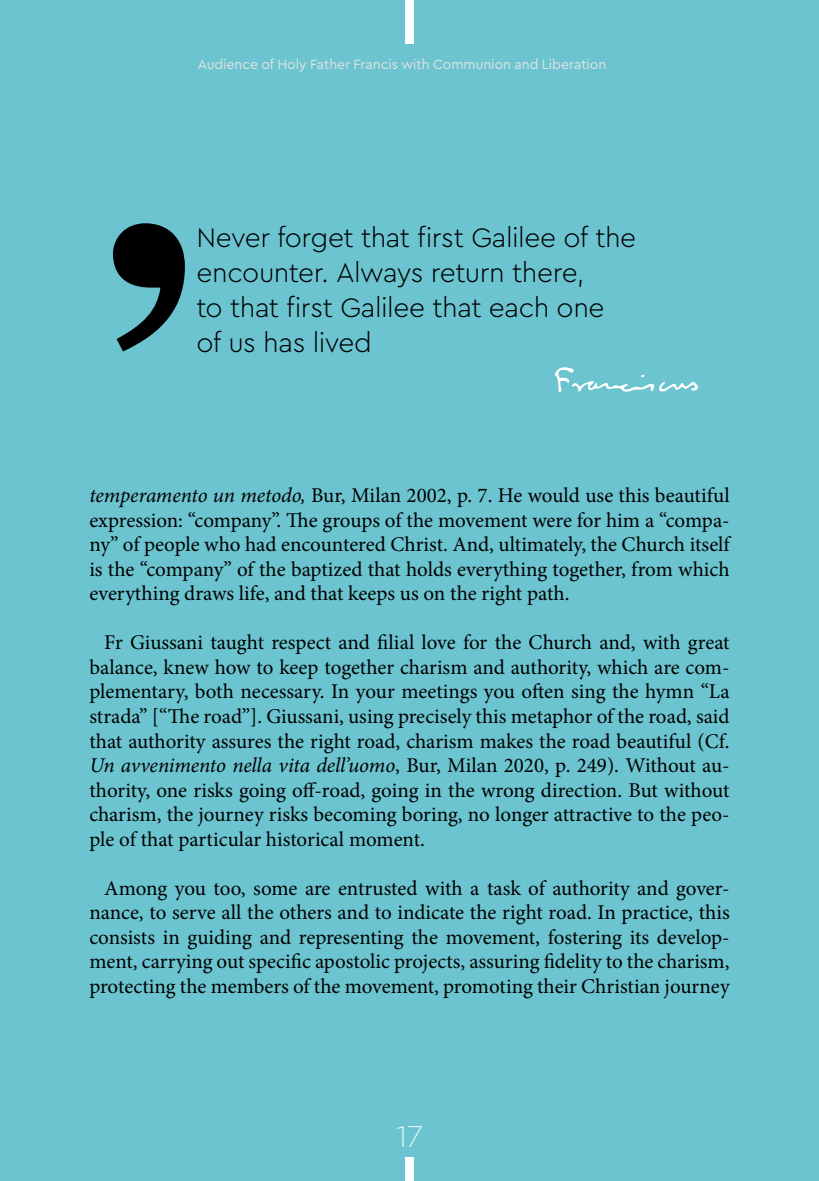
<style>
.page{position:relative;width:819px;height:1181px;background:#6bc4cf}
.page>*{position:absolute;margin:0;border:0;box-sizing:border-box;transform-origin:0 0}
.t1{font:100 31.5px "Cera Pro";color:#fff}
.t2{font:300 28px/35px "Cera Pro";letter-spacing:-.02em;color:#000}
.t3{font:21px/24.5px "Minion Pro";color:#000;text-align:justify}
.t4{font:14px "Cera Pro";letter-spacing:-.005em;color:#e3e3e3}
.s1{font-style:italic}
</style>
<div class="page">
<svg style="left:113px;top:223px;width:72px;height:128px"></svg>
<svg style="left:555px;top:367px;width:143px;height:25px"></svg>
<div style="left:405px;top:1157px;width:8px;height:24px;background:#fff"></div>
<div style="left:405px;top:0;width:8px;height:43px;background:#fff"></div>
<p class="t4" style="left:198px;top:55px;width:410px">Audience of Holy Father Francis with Communion and Liberation</p>
<p class="t4" style="left:205px;top:55px;width:410px">Audience of Holy Father Francis with Communion and Liberation</p>
<h2 class="t2" style="left:196px;top:219px;width:441px">Never forget that first Galilee of the encounter. Always return there,<br>to that first Galilee that each one<br>of us has lived</h2>
<p class="t3" style="left:89px;top:483px;width:641px"><span class="s1">temperamento un metodo,</span> Bur, Milan 2002, p. 7. He would use this beautiful expression: “company”. The groups of the movement were for him a “compa&shy;ny” of people who had encountered Christ. And, ultimately, the Church itself is the “company” of the baptized that holds everything together, from which everything draws life, and that keeps us on the right path.</p>
<p class="t3" style="left:89px;top:630px;width:641px;text-indent:15px">Fr Giussani taught respect and filial love for the Church and, with great balance, knew how to keep together charism and authority, which are com&shy;plementary, both necessary. In your meetings you often sing the hymn “La strada” [“The road”]. Giussani, using precisely this metaphor of the road, said that authority assures the right road, charism makes the road beautiful (Cf.<br><span class="s1">Un avvenimento nella vita dell’uomo</span>, Bur, Milan 2020, p. 249). Without au&shy;thority, one risks going off-road, going in the wrong direction. But without charism, the journey risks becoming boring, no longer attractive to the peo&shy;ple of that particular historical moment.</p>
<p class="t3" style="left:89px;top:875px;width:642px;text-indent:15px">Among you too, some are entrusted with a task of authority and gover&shy;nance, to serve all the others and to indicate the right road. In practice, this consists in guiding and representing the movement, fostering its develop&shy;ment, carrying out specific apostolic projects, assuring fidelity to the charism, protecting the members of the movement, promoting their Christian journey</p>
<h1 class="t1" style="left:396px;top:1115px;width:28px">17</h1>
</div>
